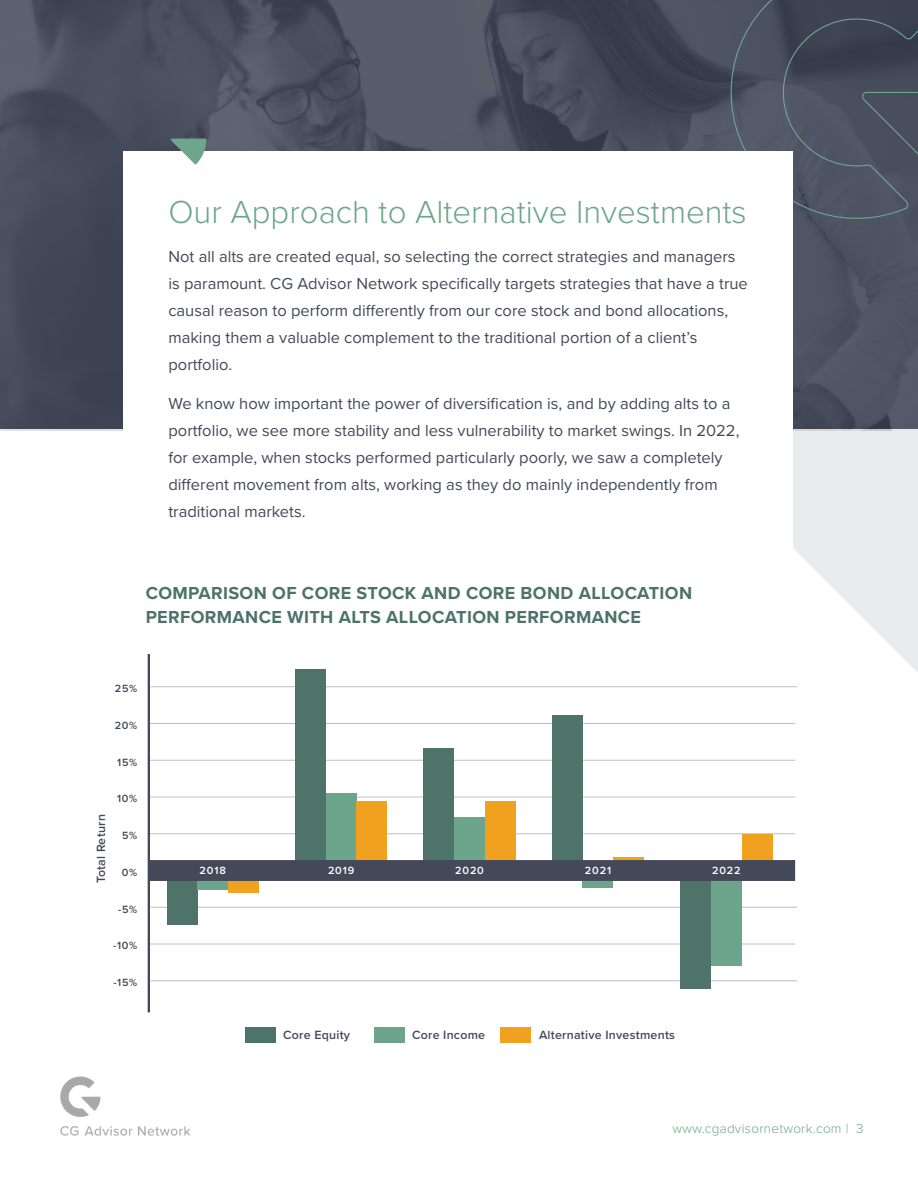
<style>
.page{position:relative;width:918px;height:1188px;background:#fff}
.page>*{position:absolute;margin:0;border:0;box-sizing:border-box;transform-origin:0 0}
.t1{font:300 33px "Proxima Nova";color:#6da68b}
.t2{font:700 18px/24px "Proxima Nova";letter-spacing:.02em;color:#4d7368}
.t3{font:16.5px/27px "Proxima Nova";color:#434959}
.t4{font:300 13.5px "Proxima Nova";letter-spacing:.02em;color:#6da68b}
.t5{font:600 12.45px "Proxima Nova";letter-spacing:.02em;color:#44495a}
.t6{font:600 10.8px "Proxima Nova";letter-spacing:.06em;color:#44495a}
.t7{font:600 10.8px "Proxima Nova";letter-spacing:.08em;color:#fff}
</style>
<div class="page">
<img style="left:60px;top:1076px;width:130px;height:60px">
<svg style="left:184px;top:430px;width:734px;height:266px"></svg>
<img style="left:0;top:0;width:918px;height:430px">
<svg style="left:719px;top:0;width:199px;height:228px;background:#49505e"></svg>
<div style="left:123px;top:152px;width:670px;height:419px;background:#fff"></div>
<hr style="left:148px;top:723px;width:647px;height:1px;background:#c0bec4">
<hr style="left:150px;top:686px;width:647px;height:1px;background:#c0bec4">
<hr style="left:148px;top:944px;width:647px;height:1px;background:#c0bec4">
<hr style="left:150px;top:980px;width:647px;height:1px;background:#c0bec4">
<hr style="left:150px;top:907px;width:647px;height:1px;background:#c0bec4">
<hr style="left:148px;top:797px;width:647px;height:1px;background:#c0bec4">
<hr style="left:148px;top:833px;width:647px;height:1px;background:#c0bec4">
<hr style="left:148px;top:760px;width:647px;height:1px;background:#c0bec4">
<div style="left:167px;top:865px;width:30px;height:60px;background:#4e7369"></div>
<div style="left:198px;top:865px;width:30px;height:25px;background:#6ca58b"></div>
<div style="left:228px;top:865px;width:30px;height:28px;background:#f0a11f"></div>
<div style="left:296px;top:669px;width:30px;height:194px;background:#4e7369"></div>
<div style="left:326px;top:793px;width:30px;height:70px;background:#6ca58b"></div>
<div style="left:357px;top:801px;width:30px;height:62px;background:#f0a11f"></div>
<div style="left:424px;top:748px;width:30px;height:115px;background:#4e7369"></div>
<div style="left:454px;top:817px;width:31px;height:46px;background:#6ca58b"></div>
<div style="left:485px;top:801px;width:30px;height:62px;background:#f0a11f"></div>
<div style="left:552px;top:715px;width:30px;height:148px;background:#4e7369"></div>
<div style="left:583px;top:863px;width:30px;height:25px;background:#6ca58b"></div>
<div style="left:614px;top:857px;width:30px;height:6px;background:#f0a11f"></div>
<div style="left:681px;top:863px;width:30px;height:126px;background:#4e7369"></div>
<div style="left:711px;top:863px;width:30px;height:103px;background:#6ca58b"></div>
<div style="left:742px;top:834px;width:30px;height:29px;background:#f0a11f"></div>
<hr style="left:148px;top:654px;width:2px;height:358px;background:#44495a">
<div style="left:148px;top:860px;width:647px;height:21px;background:#44495a"></div>
<div style="left:245px;top:1028px;width:31px;height:15px;background:#4e7369"></div>
<div style="left:374px;top:1028px;width:30px;height:15px;background:#6ca58b"></div>
<div style="left:500px;top:1028px;width:30px;height:15px;background:#f0a11f"></div>
<svg style="left:171px;top:139px;width:35px;height:25px"></svg>
<h1 class="t1" style="left:168px;top:187px;width:580px">Our Approach to Alternative Investments</h1>
<p class="t3" style="left:168px;top:242px;width:581px">Not all alts are created equal, so selecting the correct strategies and managers is paramount. CG Advisor Network specifically targets strategies that have a true causal reason to perform differently from our core stock and bond allocations, making them a valuable complement to the traditional portion of a client’s portfolio.</p>
<p class="t3" style="left:168px;top:389px;width:573px">We know how important the power of diversification is, and by adding alts to a portfolio, we see more stability and less vulnerability to market swings. In 2022, for example, when stocks performed particularly poorly, we saw a completely different movement from alts, working as they do mainly independently from traditional markets.</p>
<p class="t2" style="left:146px;top:581px;width:548px">COMPARISON OF CORE STOCK AND CORE BOND ALLOCATION<br>PERFORMANCE WITH ALTS ALLOCATION PERFORMANCE</p>
<p class="t5" style="left:283px;top:604px;width:68px">Core Equity</p>
<p class="t5" style="left:412px;top:604px;width:75px">Core Income</p>
<p class="t5" style="left:539px;top:604px;width:138px">Alternative Investments</p>
<p class="t5" style="left:92px;top:883px;width:71px;rotate:-90deg">Total Return</p>
<p class="t6" style="left:115px;top:680px;width:24px">25%</p>
<p class="t6" style="left:115px;top:717px;width:24px">20%</p>
<p class="t6" style="left:117px;top:754px;width:22px">15%</p>
<p class="t6" style="left:117px;top:791px;width:22px">10%</p>
<p class="t6" style="left:122px;top:827px;width:17px">5%</p>
<p class="t6" style="left:122px;top:864px;width:17px">0%</p>
<p class="t6" style="left:118px;top:901px;width:21px">-5%</p>
<p class="t6" style="left:113px;top:938px;width:26px">-10%</p>
<p class="t6" style="left:113px;top:974px;width:25px">-15%</p>
<p class="t7" style="left:200px;top:862px;width:28px">2018</p>
<p class="t7" style="left:328px;top:862px;width:28px">2019</p>
<p class="t7" style="left:455px;top:862px;width:30px">2020</p>
<p class="t7" style="left:585px;top:862px;width:28px">2021</p>
<p class="t7" style="left:712px;top:862px;width:30px">2022</p>
<p class="t5" style="left:283px;top:1026px;width:68px">Core Equity</p>
<p class="t5" style="left:412px;top:1026px;width:75px">Core Income</p>
<p class="t5" style="left:539px;top:1026px;width:138px">Alternative Investments</p>
<p class="t4" style="left:672px;top:1118px;width:193px">www.cgadvisornetwork.com | 3</p>
</div>
